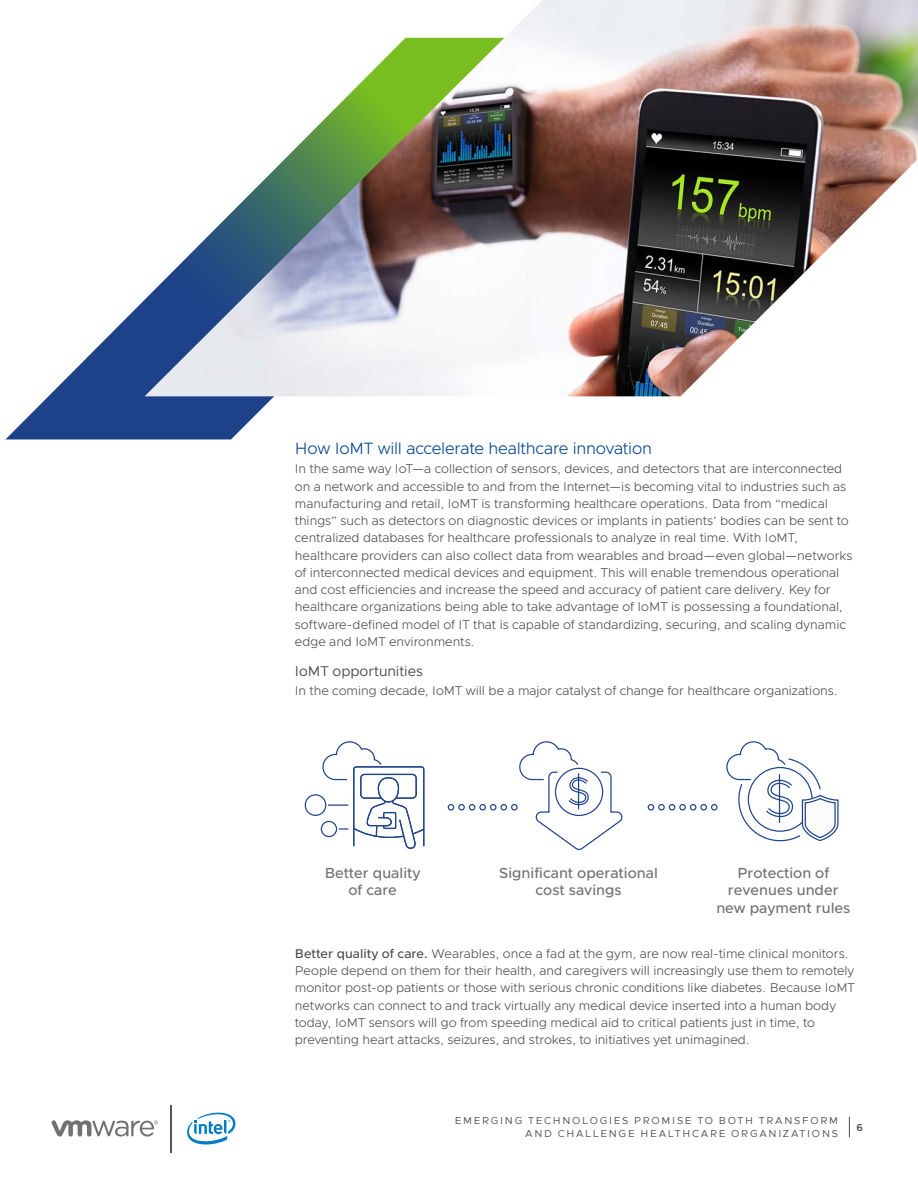
<style>
.page{position:relative;width:918px;height:1188px;background:#fff}
.page>*{position:absolute;margin:0;border:0;box-sizing:border-box;transform-origin:0 0}
._4a__SUBHEAD-1{font:300 16.5px "Metropolis";letter-spacing:-.015em;color:#00438c}
.t1{font:500 14.7px/17.5px "Metropolis";color:#717074;text-align:center}
._4a__SUBHEAD-2-85BLK{font:14.25px "Metropolis";color:#4d4d4f}
._3a__BODY_TEXT{font:300 12.75px/17.2px "Metropolis";color:#4d4d4f}
.t2{font:10.2px/13.5px "Metropolis";letter-spacing:.17em;color:#4d4d4f;text-align:right}
.t3{font:600 10.2px "Metropolis";color:#4d4d4f}
.s1{font-weight:500}
</style>
<div class="page">
<hr style="left:170px;top:1105px;width:1px;height:47px;background:#56565a">
<svg style="left:52px;top:1120px;width:106px;height:17px"></svg>
<svg style="left:187px;top:1112px;width:48px;height:33px"></svg>
<svg style="left:849px;top:1117px;width:1px;height:20px"></svg>
<svg style="left:5px;top:299px;width:628px;height:141px"></svg>
<img style="left:145px;top:0;width:773px;height:396px">
<div style="left:458px;top:804px;width:7px;height:7px;border:1px solid #1e4489;border-radius:50%"></div>
<div style="left:448px;top:804px;width:6px;height:7px;border:1px solid #1e4489;border-radius:50%"></div>
<div style="left:469px;top:804px;width:6px;height:7px;border:1px solid #1e4489;border-radius:50%"></div>
<div style="left:479px;top:804px;width:7px;height:7px;border:1px solid #1e4489;border-radius:50%"></div>
<div style="left:490px;top:804px;width:7px;height:7px;border:1px solid #1e4489;border-radius:50%"></div>
<div style="left:500px;top:804px;width:7px;height:7px;border:1px solid #1e4489;border-radius:50%"></div>
<div style="left:511px;top:804px;width:7px;height:7px;border:1px solid #1e4489;border-radius:50%"></div>
<div style="left:658px;top:804px;width:7px;height:7px;border:1px solid #1e4489;border-radius:50%"></div>
<div style="left:648px;top:804px;width:6px;height:7px;border:1px solid #1e4489;border-radius:50%"></div>
<div style="left:669px;top:804px;width:6px;height:7px;border:1px solid #1e4489;border-radius:50%"></div>
<div style="left:679px;top:804px;width:7px;height:7px;border:1px solid #1e4489;border-radius:50%"></div>
<div style="left:690px;top:804px;width:6px;height:7px;border:1px solid #1e4489;border-radius:50%"></div>
<div style="left:700px;top:804px;width:7px;height:7px;border:1px solid #1e4489;border-radius:50%"></div>
<div style="left:711px;top:804px;width:7px;height:7px;border:1px solid #1e4489;border-radius:50%"></div>
<div style="left:305px;top:794px;width:21px;height:22px;border:1px solid #1e4489;border-radius:50%"></div>
<svg style="left:322px;top:741px;width:103px;height:108px"></svg>
<div style="left:321px;top:821px;width:16px;height:16px;border:1px solid #1e4489;border-radius:50%"></div>
<svg style="left:519px;top:741px;width:104px;height:109px"></svg>
<hr style="left:578px;top:773px;width:1px;height:36px;background:#1e4489">
<svg style="left:726px;top:741px;width:113px;height:101px"></svg>
<p class="_4a__SUBHEAD-1" style="left:295px;top:438px;width:359px">How IoMT will accelerate healthcare innovation</p>
<p class="_3a__BODY_TEXT" style="left:295px;top:460px;width:559px">In the same way IoT—a collection of sensors, devices, and detectors that are interconnected on a network and accessible to and from the Internet—is becoming vital to industries such as manufacturing and retail, IoMT is transforming healthcare operations. Data from “medical things” such as detectors on diagnostic devices or implants in patients’ bodies can be sent to centralized databases for healthcare professionals to analyze in real time. With IoMT, healthcare providers can also collect data from wearables and broad—even global—networks of interconnected medical devices and equipment. This will enable tremendous operational and cost efficiencies and increase the speed and accuracy of patient care delivery. Key for healthcare organizations being able to take advantage of IoMT is possessing a foundational, software-defined model of IT that is capable of standardizing, securing, and scaling dynamic edge and IoMT environments.</p>
<p class="_4a__SUBHEAD-2-85BLK" style="left:295px;top:662px;width:130px">IoMT opportunities</p>
<p class="_3a__BODY_TEXT" style="left:295px;top:682px;width:545px">In the coming decade, IoMT will be a major catalyst of change for healthcare organizations.</p>
<p class="t1" style="left:325px;top:864px;width:97px">Better quality of care</p>
<p class="t1" style="left:499px;top:864px;width:160px">Significant operational cost savings</p>
<p class="t1" style="left:716px;top:864px;width:135px">Protection of revenues under new payment rules</p>
<p class="_3a__BODY_TEXT" style="left:295px;top:945px;width:562px"><span class="s1">Better quality of care.</span> Wearables, once a fad at the gym, are now real-time clinical monitors.<br>People depend on them for their health, and caregivers will increasingly use them to remotely monitor post-op patients or those with serious chronic conditions like diabetes. Because IoMT networks can connect to and track virtually any medical device inserted into a human body today, IoMT sensors will go from speeding medical aid to critical patients just in time, to preventing heart attacks, seizures, and strokes, to initiatives yet unimagined.</p>
<p class="t2" style="left:455px;top:1113px;width:385px">EMERGING TECHNOLOGIES PROMISE TO BOTH TRANSFORM<br>AND CHALLENGE HEALTHCARE ORGANIZATIONS</p>
<p class="t3" style="left:857px;top:1121px;width:8px">6</p>
</div>
